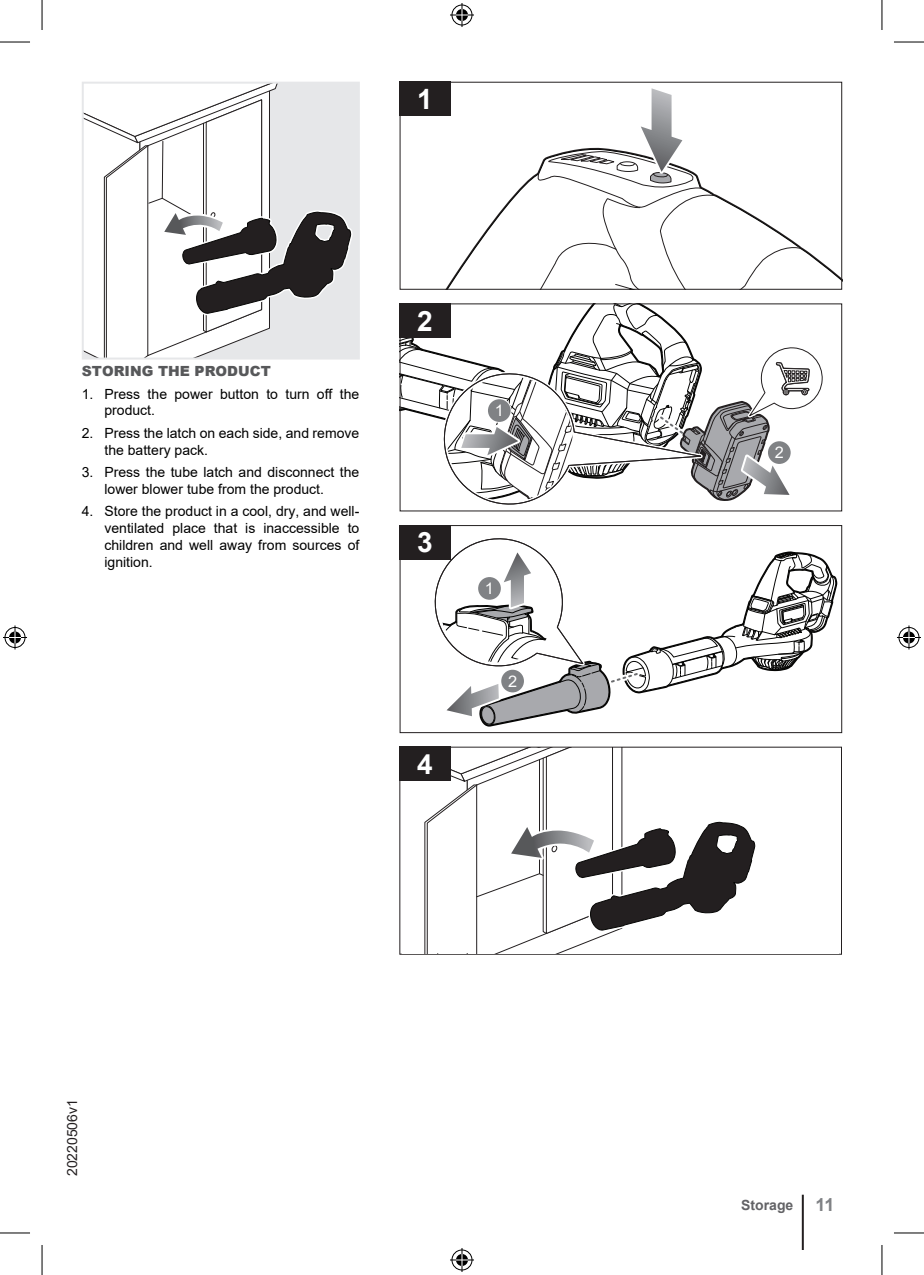
<style>
.page{position:relative;width:924px;height:1275px;background:#fff}
.page>*{position:absolute;margin:0;border:0;box-sizing:border-box;transform-origin:0 0}
.Step_number{font:700 28px "Arial";color:#fff}
.t1{font:16px "Arial";color:#fff}
.t2{font:14px/16.8px "Arial";color:#000}
.Title_Header{font:900 14px "Arial";color:#57585a}
.Graphics_Date{font:14px "Arial";color:#231f20}
.t3{font:700 14px "Arial";color:#636366}
.s1{font-size:18px;color:#808285}
</style>
<div class="page">
<hr style="left:801px;top:1194px;width:2px;height:56px;background:#231f20">
<svg style="left:402px;top:748px;width:354px;height:205px"></svg>
<div style="left:399px;top:746px;width:51px;height:34px;background:#231f20"></div>
<svg style="left:85px;top:85px;width:270px;height:271px"></svg>
<div style="left:82px;top:82px;width:277px;height:277px;border:2px solid #e6e7e9"></div>
<svg style="left:446px;top:206px;width:393px;height:82px"></svg>
<svg style="left:505px;top:88px;width:295px;height:200px"></svg>
<div style="left:399px;top:82px;width:442px;height:208px;border:1px solid #231f20"></div>
<div style="left:399px;top:82px;width:51px;height:34px;background:#231f20"></div>
<svg style="left:401px;top:305px;width:422px;height:200px"></svg>
<div style="left:486px;top:398px;width:25px;height:25px;border:2px solid #fff;border-radius:50%"></div>
<div style="left:487px;top:399px;width:23px;height:23px;background:#808285;border-radius:50%"></div>
<div style="left:766px;top:440px;width:25px;height:25px;border:2px solid #fff;border-radius:50%"></div>
<div style="left:767px;top:441px;width:23px;height:23px;background:#808285;border-radius:50%"></div>
<div style="left:399px;top:303px;width:51px;height:34px;background:#231f20"></div>
<svg style="left:421px;top:527px;width:417px;height:200px"></svg>
<div style="left:477px;top:576px;width:24px;height:25px;border:2px solid #fff;border-radius:50%"></div>
<div style="left:478px;top:577px;width:22px;height:23px;background:#808285;border-radius:50%"></div>
<div style="left:500px;top:669px;width:24px;height:24px;border:2px solid #fff;border-radius:50%"></div>
<div style="left:501px;top:670px;width:22px;height:22px;background:#808285;border-radius:50%"></div>
<div style="left:399px;top:525px;width:442px;height:208px;border:1px solid #231f20"></div>
<div style="left:399px;top:525px;width:51px;height:34px;background:#231f20"></div>
<hr style="left:0;top:42px;width:30px;height:1px;background:#000">
<hr style="left:893px;top:42px;width:30px;height:1px;background:#000">
<hr style="left:0;top:1232px;width:30px;height:1px;background:#000">
<hr style="left:893px;top:1232px;width:30px;height:1px;background:#000">
<hr style="left:42px;top:0;width:1px;height:30px;background:#000">
<hr style="left:42px;top:1245px;width:1px;height:30px;background:#000">
<hr style="left:881px;top:0;width:1px;height:30px;background:#000">
<hr style="left:881px;top:1245px;width:1px;height:30px;background:#000">
<svg style="left:450px;top:3px;width:24px;height:24px"></svg>
<svg style="left:450px;top:1248px;width:24px;height:24px"></svg>
<svg style="left:3px;top:625px;width:24px;height:24px"></svg>
<svg style="left:897px;top:625px;width:23px;height:24px"></svg>
<p class="Step_number" style="left:417px;top:79px;width:17px">1</p>
<p class="Title_Header" style="left:82px;top:361px;width:190px">STORING THE PRODUCT</p>
<p class="t2" style="left:104px;top:385px;width:256px;text-indent:-23px">1. Press the power button to turn off the product.</p>
<p class="t2" style="left:104px;top:424px;width:256px;text-indent:-23px">2. Press the latch on each side, and remove the battery pack.</p>
<p class="t2" style="left:104px;top:464px;width:256px;text-indent:-23px">3. Press the tube latch and disconnect the lower blower tube from the product.</p>
<p class="t2" style="left:104px;top:503px;width:256px;text-align:justify;text-indent:-23px">4. Store the product in a cool, dry, and well&shy;ventilated place that is inaccessible to children and well away from sources of ignition.</p>
<p class="Step_number" style="left:417px;top:301px;width:17px">2</p>
<p class="Step_number" style="left:417px;top:523px;width:17px">3</p>
<p class="Step_number" style="left:417px;top:744px;width:17px">4</p>
<p class="t1" style="left:494px;top:399px;width:11px">1</p>
<p class="t1" style="left:484px;top:577px;width:11px">1</p>
<p class="t1" style="left:508px;top:670px;width:11px">2</p>
<p class="Graphics_Date" style="left:63px;top:1176px;width:79px;rotate:-90deg">20220506v1</p>
<p class="t1" style="left:774px;top:441px;width:11px">2</p>
<p class="t3" style="left:740px;top:1195px;width:95px">Storage <span class="s1">11</span></p>
</div>
